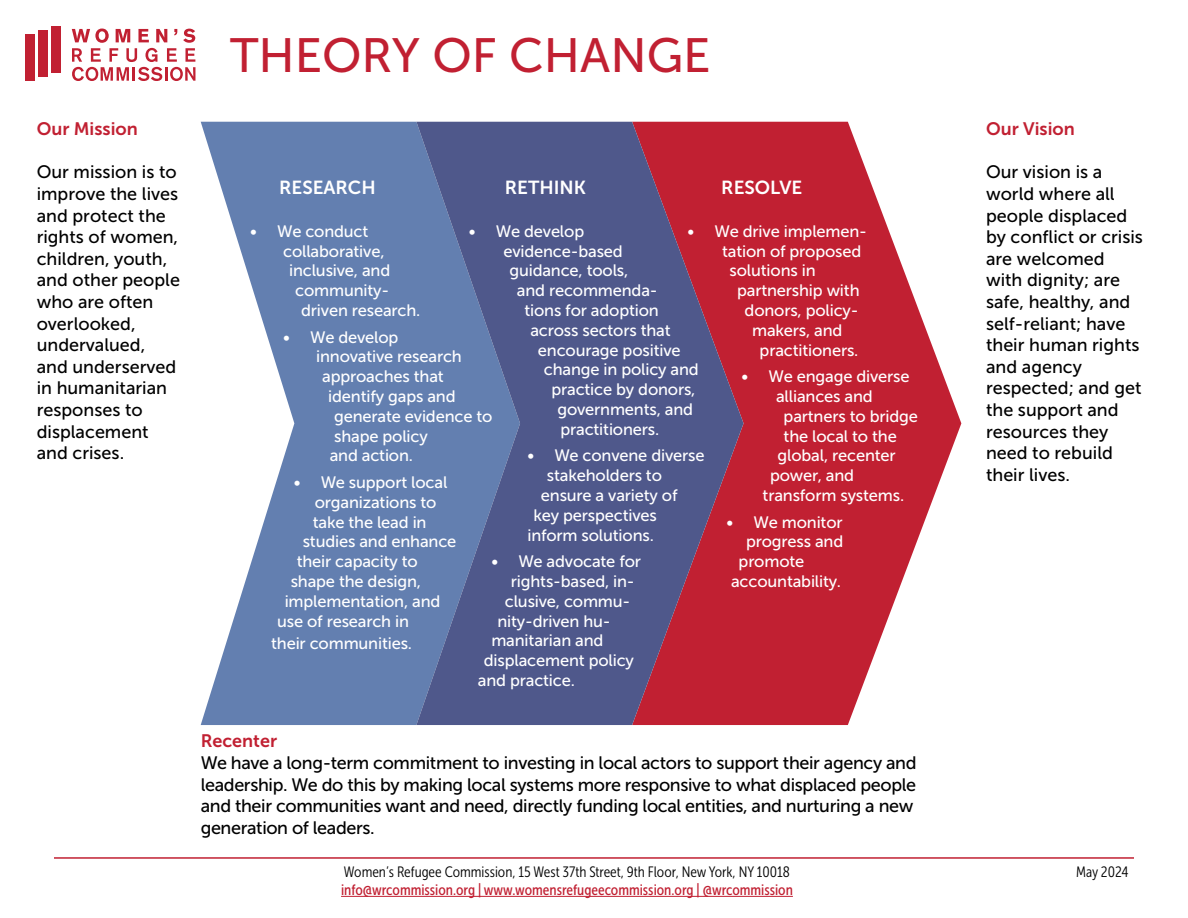
<style>
.page{position:relative;width:1188px;height:918px;background:#fff}
.page>*{position:absolute;margin:0;border:0;box-sizing:border-box;transform-origin:0 0}
.t1{font:48px "Museo Sans 500";color:#c12032}
.t2{font:18.75px "Museo Sans 700";color:#fff}
.t3{font:18px/21.6px "Museo Sans 500";color:#000}
.t4{font:18px/21.6px "Museo Sans 500";letter-spacing:-.02em;color:#000}
.t5{font:18px "Museo Sans 700";color:#c12032}
.t6{font:16.5px "Museo Sans 500";letter-spacing:-.01em;color:#fff}
.t7{font:15px "Museo Sans Cond 300";color:#000}
.t8{font:15px "Museo Sans Cond 500";color:#c12032}
</style>
<div class="page">
<div style="left:38px;top:30px;width:10px;height:47px;background:#c12032"></div>
<div style="left:25px;top:34px;width:10px;height:47px;background:#c12032"></div>
<div style="left:52px;top:26px;width:9px;height:47px;background:#c12032"></div>
<svg style="left:72px;top:29px;width:123px;height:52px"></svg>
<hr style="left:54px;top:857px;width:1080px;height:2px;background:#c12032">
<hr style="left:341px;top:896px;width:452px;height:1px;background:#c12032">
<svg style="left:201px;top:122px;width:215px;height:603px;fill:#637fb0"></svg>
<svg style="left:744px;top:122px;width:217px;height:603px;fill:#c12032"></svg>
<svg style="left:416px;top:122px;width:328px;height:603px;background:#655481"></svg>
<p class="t5" style="left:37px;top:119px;width:103px">Our Mission</p>
<p class="t3" style="left:37px;top:161px;width:145px">Our mission is to improve the lives and protect the rights of women, children, youth, and other people who are often overlooked, undervalued, and underserved in humanitarian responses to displacement and crises.</p>
<p class="t1" style="left:230px;top:29px;width:482px">THEORY OF CHANGE</p>
<p class="t2" style="left:279px;top:178px;width:98px">RESEARCH</p>
<p class="t6" style="left:250px;top:222px;width:120px">• We conduct</p>
<p class="t6" style="left:283px;top:242px;width:103px">collaborative,</p>
<p class="t6" style="left:289px;top:262px;width:103px">inclusive, and</p>
<p class="t6" style="left:295px;top:282px;width:96px">community-</p>
<p class="t6" style="left:301px;top:301px;width:121px">driven research.</p>
<p class="t6" style="left:283px;top:328px;width:117px">• We develop</p>
<p class="t6" style="left:316px;top:348px;width:147px">innovative research</p>
<p class="t6" style="left:322px;top:367px;width:123px">approaches that</p>
<p class="t6" style="left:328px;top:387px;width:129px">identify gaps and</p>
<p class="t6" style="left:334px;top:407px;width:160px">generate evidence to</p>
<p class="t6" style="left:334px;top:427px;width:95px">shape policy</p>
<p class="t6" style="left:330px;top:447px;width:85px">and action.</p>
<p class="t6" style="left:294px;top:473px;width:155px">• We support local</p>
<p class="t6" style="left:315px;top:493px;width:123px">organizations to</p>
<p class="t6" style="left:313px;top:513px;width:115px">take the lead in</p>
<p class="t6" style="left:303px;top:533px;width:155px">studies and enhance</p>
<p class="t6" style="left:297px;top:552px;width:123px">their capacity to</p>
<p class="t6" style="left:291px;top:572px;width:132px">shape the design,</p>
<p class="t6" style="left:285px;top:592px;width:157px">implementation, and</p>
<p class="t6" style="left:277px;top:612px;width:133px">use of research in</p>
<p class="t6" style="left:271px;top:634px;width:142px">their communities.</p>
<p class="t2" style="left:721px;top:178px;width:83px">RESOLVE</p>
<p class="t6" style="left:688px;top:222px;width:181px">• We drive implemen-</p>
<p class="t6" style="left:722px;top:242px;width:141px">tation of proposed</p>
<p class="t6" style="left:730px;top:262px;width:88px">solutions in</p>
<p class="t6" style="left:737px;top:282px;width:124px">partnership with</p>
<p class="t6" style="left:745px;top:301px;width:116px">donors, policy-</p>
<p class="t6" style="left:752px;top:321px;width:92px">makers, and</p>
<p class="t6" style="left:760px;top:341px;width:100px">practitioners.</p>
<p class="t6" style="left:742px;top:367px;width:170px">• We engage diverse</p>
<p class="t6" style="left:776px;top:387px;width:98px">alliances and</p>
<p class="t6" style="left:784px;top:407px;width:136px">partners to bridge</p>
<p class="t6" style="left:784px;top:427px;width:115px">the local to the</p>
<p class="t6" style="left:778px;top:447px;width:120px">global, recenter</p>
<p class="t6" style="left:770px;top:466px;width:85px">power, and</p>
<p class="t6" style="left:763px;top:486px;width:143px">transform systems.</p>
<p class="t6" style="left:727px;top:513px;width:118px">• We monitor</p>
<p class="t6" style="left:746px;top:533px;width:99px">progress and</p>
<p class="t6" style="left:739px;top:552px;width:67px">promote</p>
<p class="t6" style="left:731px;top:572px;width:111px">accountability.</p>
<p class="t2" style="left:505px;top:178px;width:83px">RETHINK</p>
<p class="t6" style="left:469px;top:222px;width:117px">• We develop</p>
<p class="t6" style="left:503px;top:242px;width:121px">evidence-based</p>
<p class="t6" style="left:509px;top:262px;width:120px">guidance, tools,</p>
<p class="t6" style="left:517px;top:282px;width:142px">and recommenda-</p>
<p class="t6" style="left:524px;top:301px;width:136px">tions for adoption</p>
<p class="t6" style="left:530px;top:321px;width:142px">across sectors that</p>
<p class="t6" style="left:538px;top:341px;width:144px">encourage positive</p>
<p class="t6" style="left:544px;top:361px;width:156px">change in policy and</p>
<p class="t6" style="left:551px;top:381px;width:146px">practice by donors,</p>
<p class="t6" style="left:557px;top:400px;width:137px">governments, and</p>
<p class="t6" style="left:560px;top:420px;width:100px">practitioners.</p>
<p class="t6" style="left:527px;top:447px;width:179px">• We convene diverse</p>
<p class="t6" style="left:547px;top:466px;width:117px">stakeholders to</p>
<p class="t6" style="left:541px;top:486px;width:138px">ensure a variety of</p>
<p class="t6" style="left:533px;top:506px;width:125px">key perspectives</p>
<p class="t6" style="left:527px;top:526px;width:128px">inform solutions.</p>
<p class="t6" style="left:491px;top:552px;width:151px">• We advocate for</p>
<p class="t6" style="left:511px;top:572px;width:125px">rights-based, in-</p>
<p class="t6" style="left:505px;top:592px;width:127px">clusive, commu-</p>
<p class="t6" style="left:497px;top:612px;width:115px">nity-driven hu-</p>
<p class="t6" style="left:491px;top:632px;width:114px">manitarian and</p>
<p class="t6" style="left:484px;top:651px;width:152px">displacement policy</p>
<p class="t6" style="left:478px;top:671px;width:99px">and practice.</p>
<p class="t5" style="left:201px;top:731px;width:78px">Recenter</p>
<p class="t4" style="left:201px;top:752px;width:717px">We have a long-term commitment to investing in local actors to support their agency and leadership. We do this by making local systems more responsive to what displaced people and their communities want and need, directly funding local entities, and nurturing a new generation of leaders.</p>
<p class="t7" style="left:344px;top:864px;width:448px">Women’s Refugee Commission, 15 West 37th Street, 9th Floor, New York, NY 10018</p>
<p class="t8" style="left:341px;top:881px;width:453px">info@wrcommission.org | www.womensrefugeecommission.org | @wrcommission</p>
<p class="t5" style="left:986px;top:119px;width:90px">Our Vision</p>
<p class="t3" style="left:986px;top:161px;width:158px">Our vision is a world where all people displaced by conflict or crisis are welcomed with dignity; are safe, healthy, and self-reliant; have their human rights and agency respected; and get the support and resources they need to rebuild their lives.</p>
<p class="t7" style="left:1076px;top:864px;width:54px">May 2024</p>
</div>
